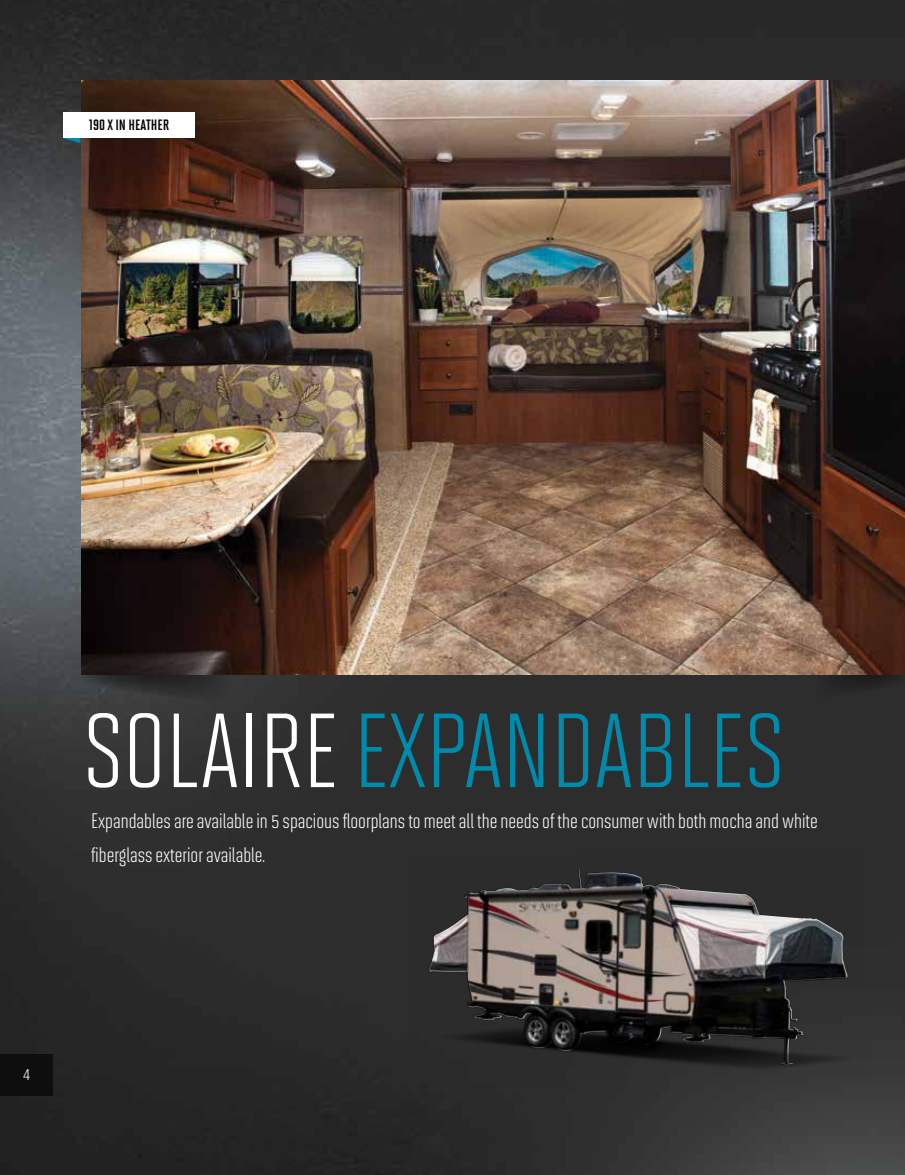
<style>
.page{position:relative;width:905px;height:1175px;background:#fff}
.page>*{position:absolute;margin:0;border:0;box-sizing:border-box;transform-origin:0 0}
.t1{font:105px "Solano Gothic MVB";color:#008bac}
.t2{font:21px/34.5px "Solano Gothic MVB";color:#fff}
.t3{font:18px "Solano Gothic MVB";color:#fff}
.t4{font:15px "Solano Gothic MVB Bd Cap";color:#000}
.s1{color:#fff}
</style>
<div class="page">
<img style="left:0;top:0;width:904px;height:1174px">
<svg style="left:83px;top:674px;width:821px;height:44px;background:#303030"></svg>
<img style="left:408px;top:849px;width:458px;height:239px">
<img style="left:429px;top:869px;width:151px;height:149px">
<img style="left:81px;top:80px;width:823px;height:594px">
<div style="left:0;top:1054px;width:53px;height:41px;background:#0e0e0e"></div>
<svg style="left:63px;top:138px;width:17px;height:5px"></svg>
<div style="left:63px;top:112px;width:132px;height:26px;background:#fff"></div>
<p class="t4" style="left:89px;top:116px;width:82px">190 X IN HEATHER</p>
<h1 class="t1" style="left:83px;top:693px;width:703px"><span class="s1">SOLAIRE</span> EXPANDABLES</h1>
<p class="t2" style="left:91px;top:803px;width:728px">Expandables are available in 5 spacious floorplans to meet all the needs of the consumer with both mocha and white fiberglass exterior available.</p>
<p class="t3" style="left:23px;top:1063px;width:9px">4</p>
</div>
